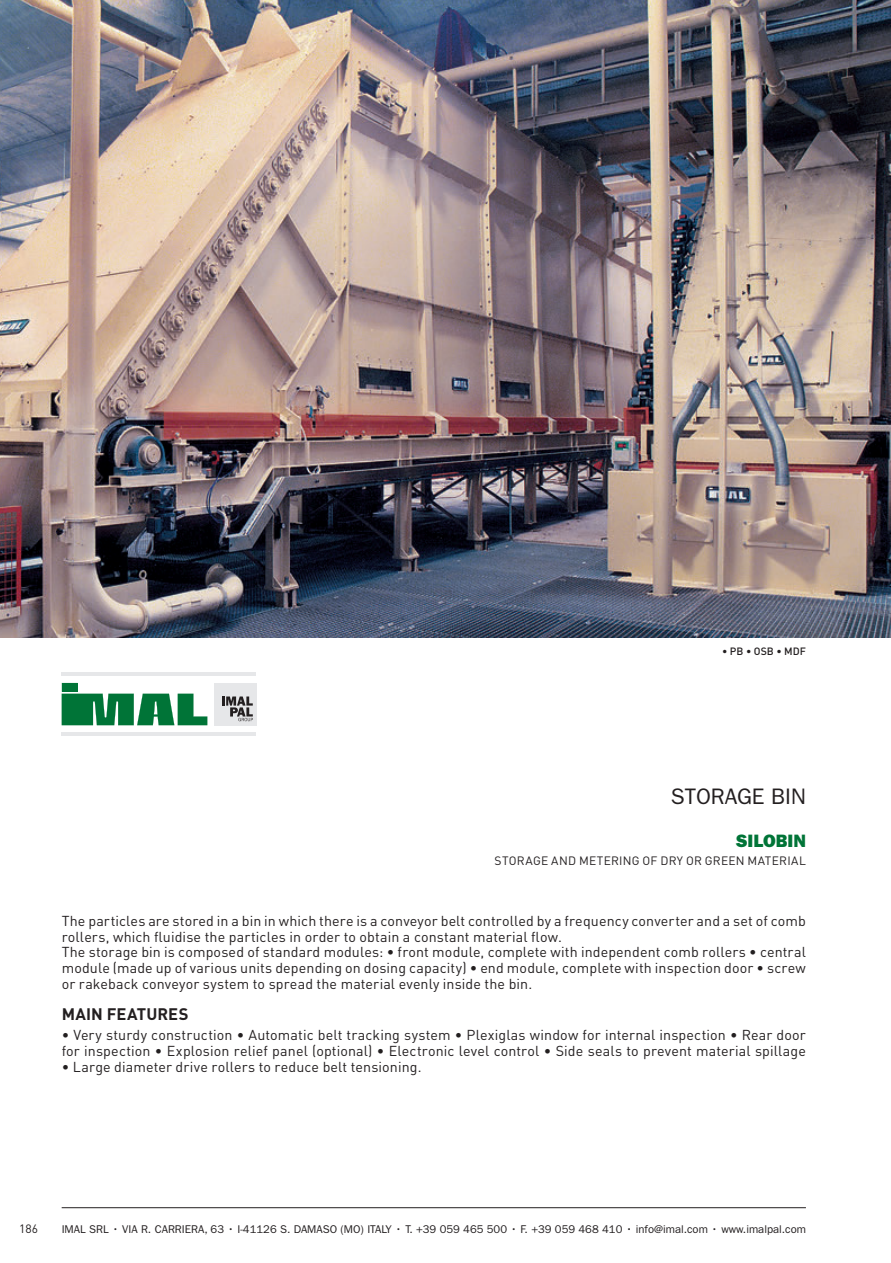
<style>
.page{position:relative;width:891px;height:1263px;background:#fff}
.page>*{position:absolute;margin:0;border:0;box-sizing:border-box;transform-origin:0 0}
.t1{font:22.5px "Franklin Gothic";color:#231f20}
.Normale{font:800 18px "Franklin Gothic";color:#007437}
.Intestazione{font:700 16.5px "DIN";letter-spacing:.01em;color:#231f20}
.Intestazione-2{font:14.25px/15.8px "DIN";letter-spacing:.01em;color:#231f20}
.Intestazione-3{font:12px "DIN";letter-spacing:.02em;color:#231f20}
.t2{font:11.25px "Franklin Gothic";color:#231f20}
.t3{font:500 10.5px "DIN";color:#231f20}
</style>
<div class="page">
<div style="left:215px;top:683px;width:42px;height:42px;background:#e6e7e9"></div>
<svg style="left:222px;top:696px;width:31px;height:25px"></svg>
<svg style="left:62px;top:683px;width:145px;height:42px"></svg>
<hr style="left:62px;top:672px;width:194px;height:4px;background:#e6e7e9">
<hr style="left:62px;top:732px;width:194px;height:4px;background:#e6e7e9">
<hr style="left:62px;top:1207px;width:744px;height:1px;background:#231f20">
<img style="left:0;top:0;width:891px;height:638px">
<p class="t3" style="left:722px;top:644px;width:85px">• PB • OSB • MDF</p>
<p class="t1" style="left:671px;top:783px;width:137px">STORAGE BIN</p>
<p class="Normale" style="left:736px;top:830px;width:72px">SILOBIN</p>
<p class="Intestazione-3" style="left:495px;top:853px;width:313px">STORAGE AND METERING OF DRY OR GREEN MATERIAL</p>
<p class="Intestazione-2" style="left:62px;top:912px;width:746px">The particles are stored in a bin in which there is a conveyor belt controlled by a frequency converter and a set of comb rollers, which fluidise the particles in order to obtain a constant material flow.</p>
<p class="Intestazione-2" style="left:62px;top:944px;width:746px;text-align:justify">The storage bin is composed of standard modules: • front module, complete with independent comb rollers • central module (made up of various units depending on dosing capacity) • end module, complete with inspection door • screw or rakeback conveyor system to spread the material evenly inside the bin.</p>
<p class="Intestazione" style="left:62px;top:1004px;width:128px">MAIN FEATURES</p>
<p class="Intestazione-2" style="left:62px;top:1027px;width:746px">• Very sturdy construction • Automatic belt tracking system • Plexiglas window for internal inspection • Rear door for inspection • Explosion relief panel (optional) • Electronic level control • Side seals to prevent material spillage</p>
<p class="Intestazione-2" style="left:62px;top:1058px;width:361px">• Large diameter drive rollers to reduce belt tensioning.</p>
<p class="Intestazione-3" style="left:19px;top:1221px;width:20px">186</p>
<p class="t2" style="left:62px;top:1223px;width:746px">IMAL SRL • VIA R. CARRIERA, 63 • I-41126 S. DAMASO (MO) ITALY • T. +39 059 465 500 • F. +39 059 468 410 • info@imal.com • www.imalpal.com</p>
</div>
